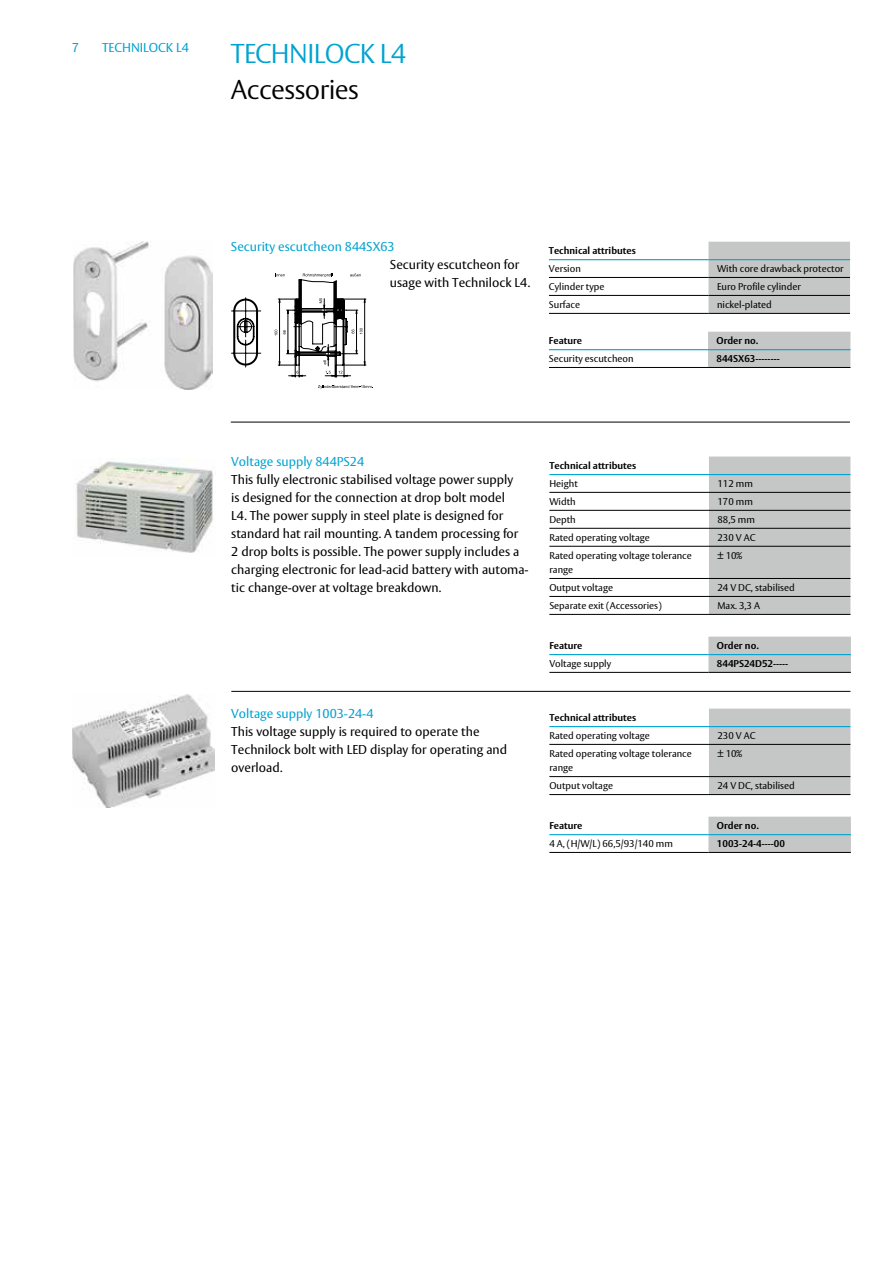
<style>
.page{position:relative;width:893px;height:1263px;background:#fff}
.page>*{position:absolute;margin:0;border:0;box-sizing:border-box;transform-origin:0 0}
.t1{font:300 27px "ASSA Vesta";letter-spacing:-.02em;color:#00a3d1}
.t2{font:300 27px "ASSA Vesta";letter-spacing:-.02em;color:#000}
.t3{font:12.75px/18px "ASSA Vesta";color:#000}
.t4{font:12.75px "ASSA Vesta";color:#00a3d1}
.t5{font:9.75px/14.2px "ASSA Vesta";color:#000}
.t6{font:700 9.75px "ASSA Vesta";color:#000}
</style>
<div class="page">
<img style="left:76px;top:461px;width:137px;height:92px">
<div style="left:709px;top:457px;width:141px;height:157px;background:#c5c6c6"></div>
<hr style="left:549px;top:492px;width:160px;height:1px;background:#000">
<hr style="left:549px;top:510px;width:160px;height:1px;background:#000">
<hr style="left:549px;top:528px;width:160px;height:1px;background:#000">
<hr style="left:549px;top:546px;width:160px;height:1px;background:#000">
<hr style="left:549px;top:578px;width:160px;height:1px;background:#000">
<hr style="left:549px;top:596px;width:160px;height:1px;background:#000">
<hr style="left:549px;top:614px;width:160px;height:1px;background:#000">
<hr style="left:709px;top:492px;width:141px;height:1px;background:#000">
<hr style="left:709px;top:510px;width:141px;height:1px;background:#000">
<hr style="left:709px;top:528px;width:141px;height:1px;background:#000">
<hr style="left:709px;top:546px;width:141px;height:1px;background:#000">
<hr style="left:709px;top:578px;width:141px;height:1px;background:#000">
<hr style="left:709px;top:596px;width:141px;height:1px;background:#000">
<hr style="left:709px;top:614px;width:141px;height:1px;background:#000">
<hr style="left:549px;top:474px;width:160px;height:1px;background:#00a3d1">
<hr style="left:709px;top:474px;width:141px;height:1px;background:#00a3d1">
<div style="left:708px;top:637px;width:143px;height:35px;background:#c5c6c6"></div>
<hr style="left:549px;top:672px;width:159px;height:1px;background:#000">
<hr style="left:708px;top:672px;width:143px;height:1px;background:#000">
<hr style="left:549px;top:654px;width:159px;height:1px;background:#00a3d1">
<hr style="left:708px;top:654px;width:143px;height:1px;background:#00a3d1">
<svg style="left:318px;top:385px;width:55px;height:4px"></svg>
<svg style="left:231px;top:273px;width:135px;height:104px"></svg>
<div style="left:708px;top:242px;width:142px;height:71px;background:#c5c6c6"></div>
<hr style="left:549px;top:277px;width:159px;height:1px;background:#000">
<hr style="left:549px;top:295px;width:159px;height:1px;background:#000">
<hr style="left:549px;top:313px;width:159px;height:1px;background:#000">
<hr style="left:708px;top:277px;width:142px;height:1px;background:#000">
<hr style="left:708px;top:295px;width:142px;height:1px;background:#000">
<hr style="left:708px;top:313px;width:142px;height:1px;background:#000">
<hr style="left:549px;top:259px;width:159px;height:1px;background:#00a3d1">
<hr style="left:708px;top:259px;width:142px;height:1px;background:#00a3d1">
<div style="left:708px;top:332px;width:142px;height:35px;background:#c5c6c6"></div>
<hr style="left:549px;top:367px;width:159px;height:1px;background:#000">
<hr style="left:708px;top:367px;width:142px;height:1px;background:#000">
<hr style="left:549px;top:349px;width:159px;height:1px;background:#00a3d1">
<hr style="left:708px;top:349px;width:142px;height:1px;background:#00a3d1">
<hr style="left:231px;top:422px;width:619px;height:1px;background:#000">
<img style="left:72px;top:694px;width:142px;height:113px">
<div style="left:709px;top:709px;width:141px;height:85px;background:#c5c6c6"></div>
<hr style="left:549px;top:744px;width:160px;height:1px;background:#000">
<hr style="left:549px;top:776px;width:160px;height:1px;background:#000">
<hr style="left:549px;top:794px;width:160px;height:1px;background:#000">
<hr style="left:709px;top:744px;width:141px;height:1px;background:#000">
<hr style="left:709px;top:776px;width:141px;height:1px;background:#000">
<hr style="left:709px;top:794px;width:141px;height:1px;background:#000">
<hr style="left:549px;top:726px;width:160px;height:1px;background:#00a3d1">
<hr style="left:709px;top:726px;width:141px;height:1px;background:#00a3d1">
<div style="left:708px;top:817px;width:143px;height:35px;background:#c5c6c6"></div>
<hr style="left:549px;top:852px;width:159px;height:1px;background:#000">
<hr style="left:708px;top:852px;width:143px;height:1px;background:#000">
<hr style="left:549px;top:834px;width:159px;height:1px;background:#00a3d1">
<hr style="left:708px;top:834px;width:143px;height:1px;background:#00a3d1">
<hr style="left:231px;top:691px;width:619px;height:1px;background:#000">
<img style="left:74px;top:242px;width:138px;height:147px">
<p class="t4" style="left:72px;top:40px;width:9px">7</p>
<p class="t4" style="left:102px;top:40px;width:88px">TECHNILOCK L4</p>
<h1 class="t1" style="left:231px;top:38px;width:177px">TECHNILOCK L4</h1>
<h1 class="t2" style="left:231px;top:74px;width:130px">Accessories</h1>
<p class="t4" style="left:231px;top:238px;width:165px">Security escutcheon 844SX63</p>
<p class="t3" style="left:390px;top:256px;width:142px">Security escutcheon for usage with Technilock L4.</p>
<p class="t6" style="left:549px;top:245px;width:88px">Technical attributes</p>
<p class="t5" style="left:549px;top:262px;width:33px">Version</p>
<p class="t5" style="left:717px;top:262px;width:128px">With core drawback protector</p>
<p class="t5" style="left:549px;top:280px;width:57px">Cylinder type</p>
<p class="t5" style="left:717px;top:280px;width:85px">Euro Profile cylinder</p>
<p class="t5" style="left:549px;top:298px;width:33px">Surface</p>
<p class="t5" style="left:717px;top:298px;width:56px">nickel-plated</p>
<p class="t6" style="left:549px;top:335px;width:35px">Feature</p>
<p class="t6" style="left:716px;top:335px;width:43px">Order no.</p>
<p class="t5" style="left:549px;top:352px;width:86px">Security escutcheon</p>
<p class="t6" style="left:716px;top:353px;width:65px">844SX63--------</p>
<p class="t4" style="left:231px;top:453px;width:134px">Voltage supply 844PS24</p>
<p class="t3" style="left:231px;top:471px;width:299px">This fully electronic stabilised voltage power supply<br>is designed for the connection at drop bolt model<br>L4. The power supply in steel plate is designed for standard hat rail mounting. A tandem processing for 2 drop bolts is possible. The power supply includes a charging electronic for lead-acid battery with automa&shy;tic change-over at voltage breakdown.</p>
<p class="t4" style="left:231px;top:705px;width:144px">Voltage supply 1003-24-4</p>
<p class="t3" style="left:231px;top:723px;width:277px">This voltage supply is required to operate the<br>Technilock bolt with LED display for operating and overload.</p>
<p class="t6" style="left:549px;top:460px;width:88px">Technical attributes</p>
<p class="t5" style="left:549px;top:477px;width:30px">Height</p>
<p class="t5" style="left:717px;top:477px;width:37px">112 mm</p>
<p class="t5" style="left:549px;top:495px;width:28px">Width</p>
<p class="t5" style="left:717px;top:495px;width:37px">170 mm</p>
<p class="t5" style="left:549px;top:513px;width:28px">Depth</p>
<p class="t5" style="left:717px;top:513px;width:39px">88,5 mm</p>
<p class="t5" style="left:549px;top:531px;width:102px">Rated operating voltage</p>
<p class="t5" style="left:717px;top:531px;width:40px">230 V AC</p>
<p class="t5" style="left:549px;top:549px;width:144px">Rated operating voltage tolerance range</p>
<p class="t5" style="left:717px;top:549px;width:26px">± 10%</p>
<p class="t5" style="left:549px;top:581px;width:65px">Output voltage</p>
<p class="t5" style="left:717px;top:581px;width:79px">24 V DC, stabilised</p>
<p class="t5" style="left:549px;top:599px;width:114px">Separate exit (Accessories)</p>
<p class="t5" style="left:717px;top:599px;width:44px">Max. 3,3 A</p>
<p class="t6" style="left:549px;top:640px;width:35px">Feature</p>
<p class="t6" style="left:717px;top:640px;width:43px">Order no.</p>
<p class="t5" style="left:549px;top:657px;width:63px">Voltage supply</p>
<p class="t6" style="left:717px;top:658px;width:73px">844PS24D52-----</p>
<p class="t6" style="left:549px;top:712px;width:88px">Technical attributes</p>
<p class="t5" style="left:549px;top:729px;width:102px">Rated operating voltage</p>
<p class="t5" style="left:717px;top:729px;width:40px">230 V AC</p>
<p class="t5" style="left:549px;top:747px;width:144px">Rated operating voltage tolerance range</p>
<p class="t5" style="left:717px;top:747px;width:26px">± 10%</p>
<p class="t5" style="left:549px;top:779px;width:65px">Output voltage</p>
<p class="t5" style="left:717px;top:779px;width:79px">24 V DC, stabilised</p>
<p class="t6" style="left:549px;top:820px;width:35px">Feature</p>
<p class="t6" style="left:717px;top:820px;width:43px">Order no.</p>
<p class="t5" style="left:549px;top:837px;width:125px">4 A, (H/W/L) 66,5/93/140 mm</p>
<p class="t6" style="left:717px;top:838px;width:70px">1003-24-4----00</p>
</div>
